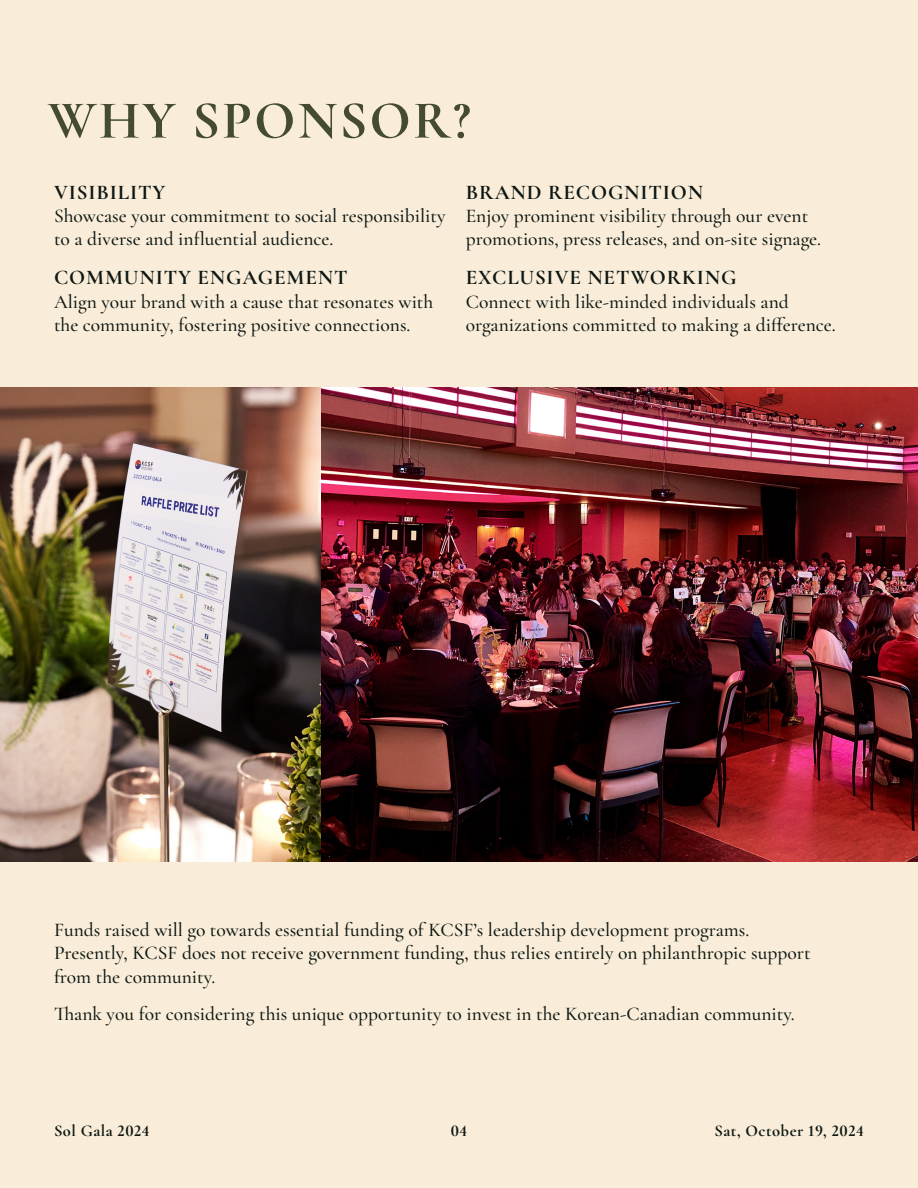
<style>
.page{position:relative;width:918px;height:1188px;background:#f9edd9}
.page>*{position:absolute;margin:0;border:0;box-sizing:border-box;transform-origin:0 0}
.Page_Title{font:700 54px "Cormorant Garamond";letter-spacing:.04em;color:#454b2f}
.Body_Paragraph{font:700 21px "Cormorant Garamond";letter-spacing:.04em;color:#0e1713}
.Body_Paragraph-2{font:500 19.5px/23.4px "Cormorant Garamond";color:#0e1713}
.t1{font:700 16.5px "Cormorant Garamond";letter-spacing:.03em;color:#0e1713}
</style>
<div class="page">
<img style="left:0;top:388px;width:918px;height:473px">
<p class="Page_Title" style="left:48px;top:87px;width:425px">WHY SPONSOR?</p>
<p class="Body_Paragraph" style="left:54px;top:179px;width:113px">VISIBILITY</p>
<p class="Body_Paragraph-2" style="left:54px;top:204px;width:393px">Showcase your commitment to social responsibility to a diverse and influential audience.</p>
<p class="Body_Paragraph" style="left:54px;top:264px;width:295px">COMMUNITY ENGAGEMENT</p>
<p class="Body_Paragraph-2" style="left:54px;top:290px;width:381px">Align your brand with a cause that resonates with the community, fostering positive connections.</p>
<p class="Body_Paragraph" style="left:466px;top:179px;width:239px">BRAND RECOGNITION</p>
<p class="Body_Paragraph-2" style="left:466px;top:204px;width:357px">Enjoy prominent visibility through our event promotions, press releases, and on-site signage.</p>
<p class="Body_Paragraph" style="left:466px;top:264px;width:272px">EXCLUSIVE NETWORKING</p>
<p class="Body_Paragraph-2" style="left:466px;top:290px;width:372px">Connect with like-minded individuals and organizations committed to making a difference.</p>
<p class="Body_Paragraph-2" style="left:54px;top:918px;width:758px">Funds raised will go towards essential funding of KCSF’s leadership development programs.<br>Presently, KCSF does not receive government funding, thus relies entirely on philanthropic support from the community.</p>
<p class="Body_Paragraph-2" style="left:54px;top:1002px;width:742px">Thank you for considering this unique opportunity to invest in the Korean-Canadian community.</p>
<p class="t1" style="left:54px;top:1120px;width:97px">Sol Gala 2024</p>
<p class="t1" style="left:451px;top:1120px;width:18px">04</p>
<p class="t1" style="left:715px;top:1120px;width:151px">Sat, October 19, 2024</p>
</div>
